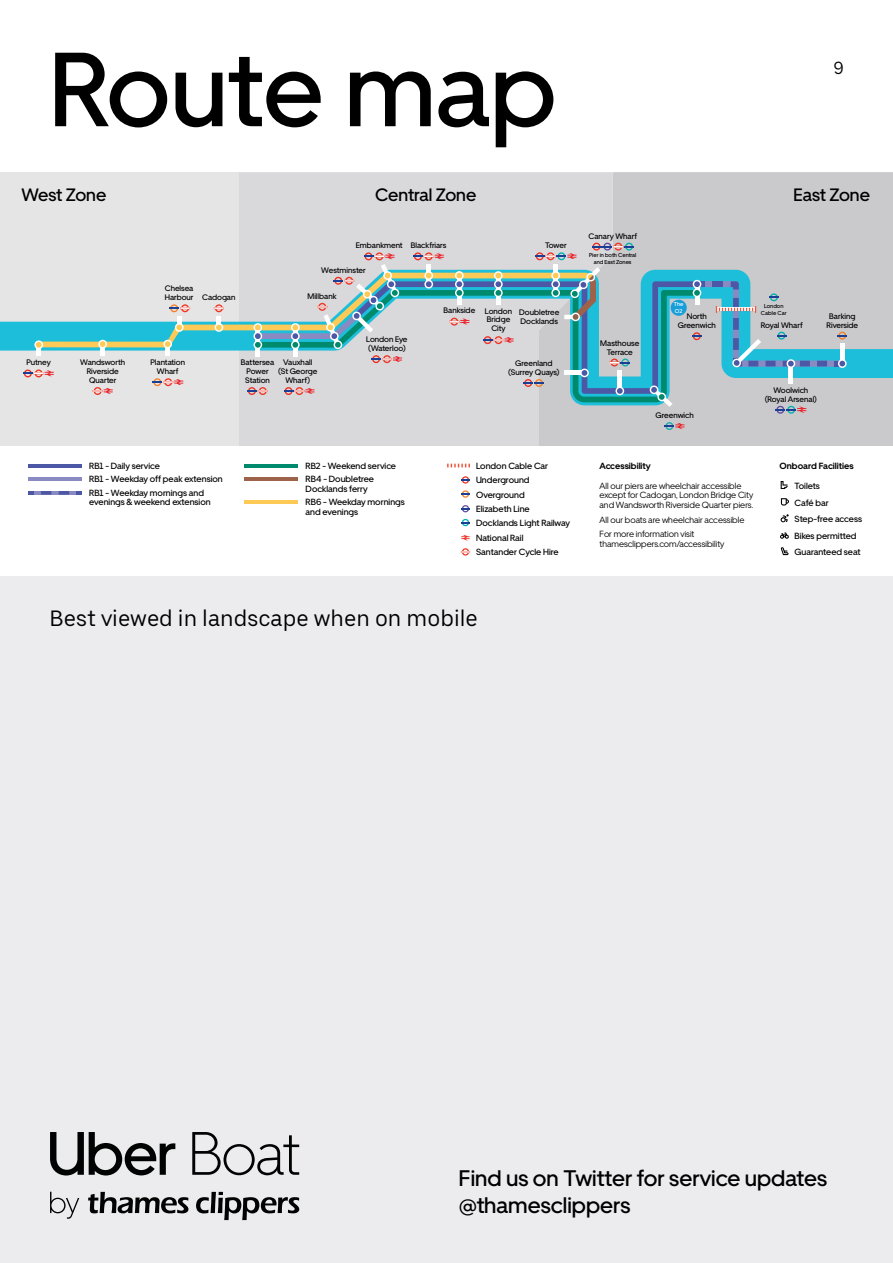
<style>
.page{position:relative;width:893px;height:1263px;background:#fff}
.page>*{position:absolute;margin:0;border:0;box-sizing:border-box;transform-origin:0 0}
.t1{font:500 105px "Uber Move";color:#000}
.t2{font:500 22.5px/27px "Uber Move";color:#000}
.t3{font:22.5px "Uber Move Text";color:#000}
.t4{font:500 17.85px "Uber Move";color:#000001}
.t5{font:17.55px "Uber Move Text";color:#000}
.t6{font:500 9px/16.5px "Uber Move";color:#000001}
.t7{font:9px/9.6px "Uber Move";color:#000001}
.t8{font:700 9px "Uber Move";color:#000001}
.t9{font:500 7.95px/8.9px "Uber Move";letter-spacing:-.005em;color:#000001;text-align:center}
.t10{font:500 5.7px/6.8px "Uber Move";color:#000001;text-align:center}
.t11{font:500 5.7px/6.3px "Uber Move";color:#fff}
.s1{font-style:inherit}
</style>
<div class="page">
<div style="left:0;top:576px;width:893px;height:687px;background:#ecebed"></div>
<svg style="left:50px;top:1132px;width:125px;height:43px"></svg>
<svg style="left:192px;top:1132px;width:107px;height:43px"></svg>
<svg style="left:50px;top:1192px;width:29px;height:27px"></svg>
<svg style="left:88px;top:1192px;width:100px;height:21px"></svg>
<svg style="left:196px;top:1192px;width:103px;height:28px"></svg>
<div style="left:238px;top:172px;width:301px;height:274px;background:#d9d8db"></div>
<div style="left:0;top:172px;width:238px;height:276px;background:#e6e5e6"></div>
<svg style="left:539px;top:172px;width:354px;height:274px;background:#cccbcd"></svg>
<svg style="left:0;top:270px;width:893px;height:135px;fill:#cac9cb"></svg>
<svg style="left:664px;top:422px;width:20px;height:8px"></svg>
<div style="left:0;top:446px;width:893px;height:128px;background:#fff"></div>
<svg style="left:780px;top:532px;width:9px;height:7px"></svg>
<svg style="left:781px;top:498px;width:8px;height:7px"></svg>
<svg style="left:780px;top:514px;width:9px;height:8px"></svg>
<svg style="left:781px;top:547px;width:7px;height:8px"></svg>
<svg style="left:781px;top:481px;width:6px;height:8px"></svg>
<hr style="left:28px;top:464px;width:54px;height:3px;background:#4c58a6">
<hr style="left:28px;top:477px;width:54px;height:4px;background:#8a8ac3">
<hr style="left:245px;top:477px;width:53px;height:4px;background:#9e614a">
<hr style="left:245px;top:500px;width:53px;height:4px;background:#feca57">
<svg style="left:461px;top:535px;width:9px;height:5px"></svg>
<svg style="left:461px;top:548px;width:9px;height:8px"></svg>
<svg style="left:461px;top:476px;width:9px;height:8px"></svg>
<svg style="left:461px;top:490px;width:9px;height:8px"></svg>
<svg style="left:447px;top:464px;width:23px;height:3px"></svg>
<hr style="left:245px;top:464px;width:53px;height:3px;background:#008a6d">
<hr style="left:28px;top:491px;width:54px;height:4px;background:#8a8ac3">
<svg style="left:28px;top:491px;width:6px;height:4px"></svg>
<svg style="left:41px;top:491px;width:10px;height:4px"></svg>
<svg style="left:59px;top:491px;width:10px;height:4px"></svg>
<svg style="left:76px;top:491px;width:6px;height:4px"></svg>
<svg style="left:461px;top:505px;width:9px;height:7px"></svg>
<svg style="left:461px;top:519px;width:9px;height:7px"></svg>
<svg style="left:23px;top:243px;width:824px;height:171px"></svg>
<h1 class="t1" style="left:50px;top:24px;width:508px">Route map</h1>
<h3 class="t5" style="left:834px;top:57px;width:12px">9</h3>
<h3 class="t4" style="left:21px;top:184px;width:87px">West Zone</h3>
<h3 class="t4" style="left:375px;top:184px;width:103px">Central Zone</h3>
<h3 class="t4" style="left:793px;top:184px;width:78px">East Zone</h3>
<p class="t9" style="left:356px;top:241px;width:92px">Embankment Blackfriars</p>
<p class="t9" style="left:545px;top:241px;width:23px">Tower</p>
<p class="t9" style="left:165px;top:284px;width:30px;text-align:left">Chelsea<br>Harbour</p>
<p class="t9" style="left:321px;top:265px;width:46px">Westminster</p>
<p class="t9" style="left:202px;top:293px;width:35px">Cadogan</p>
<p class="t9" style="left:307px;top:292px;width:31px">Millbank</p>
<p class="t9" style="left:366px;top:335px;width:43px;text-align:left">London Eye (Waterloo)</p>
<p class="t9" style="left:151px;top:358px;width:36px">Plantation<br>Wharf</p>
<p class="t9" style="left:27px;top:358px;width:26px">Putney</p>
<p class="t9" style="left:278px;top:358px;width:41px">Vauxhall (St George<br>Wharf)</p>
<p class="t9" style="left:80px;top:358px;width:46px">Wandsworth<br>Riverside<br>Quarter</p>
<p class="t9" style="left:241px;top:358px;width:35px">Battersea<br>Power<br>Station</p>
<p class="t6" style="left:89px;top:459px;width:135px;line-height:13.6px">RB1 - Daily service<br>RB1 - Weekday off peak extension<br>RB1 - Weekday mornings and</p>
<p class="t6" style="left:89px;top:494px;width:123px">evenings &amp; weekend extension</p>
<p class="t6" style="left:306px;top:459px;width:92px;line-height:13.6px">RB2 - Weekend service<br>RB4 - Doubletree</p>
<p class="t6" style="left:306px;top:481px;width:101px;line-height:13.6px">Docklands ferry<br>RB6 - Weekday mornings</p>
<p class="t6" style="left:306px;top:503px;width:54px">and evenings</p>
<p class="t9" style="left:444px;top:306px;width:70px">Bankside London</p>
<p class="t9" style="left:487px;top:315px;width:25px">Bridge</p>
<p class="t9" style="left:491px;top:324px;width:16px">City</p>
<p class="t9" style="left:508px;top:359px;width:53px">Greenland (Surrey Quays)</p>
<p class="t9" style="left:519px;top:308px;width:42px;text-align:left">Doubletree<br>Docklands</p>
<p class="t6" style="left:476px;top:457px;width:74px">London Cable Car</p>
<p class="t6" style="left:476px;top:473px;width:55px;line-height:14.4px">Underground<br>Overground</p>
<p class="t6" style="left:476px;top:500px;width:55px">Elizabeth Line</p>
<p class="t6" style="left:476px;top:516px;width:95px;line-height:14.4px">Docklands Light Railway<br>National Rail<br>Santander Cycle Hire</p>
<p class="t9" style="left:588px;top:231px;width:50px">Canary Wharf</p>
<p class="t10" style="left:589px;top:251px;width:49px">Pier in both Central and East Zones</p>
<p class="t9" style="left:600px;top:338px;width:41px">Masthouse<br>Terrace</p>
<p class="t11" style="left:674px;top:301px;width:11px">The<br>O2</p>
<p class="t9" style="left:678px;top:312px;width:40px">North<br>Greenwich</p>
<p class="t9" style="left:656px;top:411px;width:40px">Greenwich</p>
<p class="t10" style="left:761px;top:303px;width:27px;line-height:6.3px">London<br>Cable Car</p>
<p class="t9" style="left:761px;top:320px;width:43px">Royal Wharf</p>
<p class="t9" style="left:827px;top:312px;width:33px">Barking<br>Riverside</p>
<p class="t9" style="left:765px;top:386px;width:54px">Woolwich (Royal Arsenal)</p>
<p class="t8" style="left:600px;top:460px;width:53px">Accessibility</p>
<p class="t7" style="left:600px;top:480px;width:155px">All our piers are wheelchair accessible except for Cadogan, London Bridge City and Wandsworth Riverside Quarter piers.</p>
<p class="t7" style="left:600px;top:512px;width:146px;line-height:14.7px">All our boats are wheelchair accessible<br>For more information visit</p>
<p class="t7" style="left:600px;top:539px;width:126px">thamesclippers.com/accessibility</p>
<p class="t8" style="left:780px;top:460px;width:76px">Onboard Facilities</p>
<p class="t6" style="left:795px;top:477px;width:69px">Toilets<br>Café bar<br>Step-free access<br>Bikes permitted<br>Guaranteed seat</p>
<h2 class="t3" style="left:50px;top:604px;width:430px">Best viewed in landscape when <span class="s1">on mobile</span></h2>
<h2 class="t2" style="left:459px;top:1164px;width:370px">Find us on Twitter for service updates @thamesclippers</h2>
</div>
